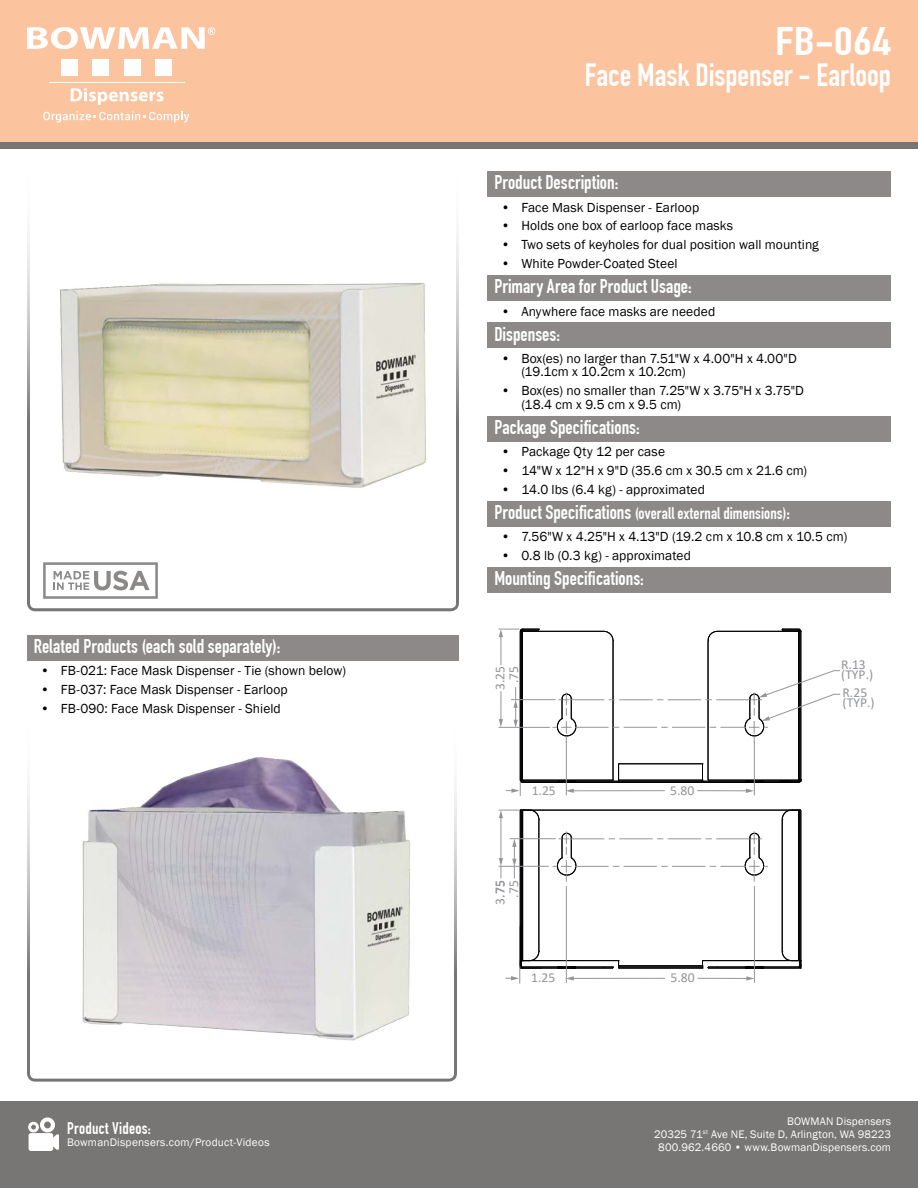
<style>
.page{position:relative;width:918px;height:1188px;background:#fff}
.page>*{position:absolute;margin:0;border:0;box-sizing:border-box;transform-origin:0 0}
.t1{font:700 39px "DIN Condensed";color:#fff;scale:1.28 1}
.t2{font:700 31.5px "DIN Condensed";letter-spacing:-.005em;color:#fff}
.t3{font:700 19.5px "DIN Condensed";color:#fff}
.t4{font:700 16.5px "DIN Condensed";letter-spacing:.005em;color:#fff}
.t5{font:13.65px/10.6px "Calibri";color:#939598}
.t6{font:13.5px/13.5px "Franklin Gothic";letter-spacing:.005em;color:#000}
.t7{font:11.25px/12.8px "Franklin Gothic";letter-spacing:.015em;color:#fff;text-align:right}
.s1{font-size:19.5px}
</style>
<div class="page">
<div style="left:0;top:1101px;width:918px;height:87px;background:#787675"></div>
<div style="left:0;top:0;width:918px;height:148px;background:#787675"></div>
<svg style="left:28px;top:1117px;width:31px;height:34px"></svg>
<img style="left:27px;top:786px;width:430px;height:296px">
<img style="left:27px;top:234px;width:432px;height:377px">
<div style="left:0;top:0;width:918px;height:142px;background:#fcc39f"></div>
<svg style="left:27px;top:27px;width:188px;height:22px"></svg>
<div style="left:61px;top:60px;width:17px;height:16px;background:#fff"></div>
<div style="left:92px;top:60px;width:17px;height:16px;background:#fff"></div>
<div style="left:124px;top:60px;width:17px;height:16px;background:#fff"></div>
<div style="left:155px;top:60px;width:17px;height:16px;background:#fff"></div>
<hr style="left:49px;top:82px;width:135px;height:1px;background:#fff">
<svg style="left:71px;top:88px;width:93px;height:17px"></svg>
<svg style="left:43px;top:111px;width:146px;height:12px"></svg>
<svg style="left:43px;top:562px;width:115px;height:37px"></svg>
<div style="left:488px;top:171px;width:403px;height:26px;background:#8d8989"></div>
<div style="left:488px;top:275px;width:403px;height:26px;background:#8d8989"></div>
<div style="left:488px;top:322px;width:403px;height:26px;background:#8d8989"></div>
<div style="left:488px;top:416px;width:403px;height:26px;background:#8d8989"></div>
<div style="left:488px;top:501px;width:403px;height:26px;background:#8d8989"></div>
<div style="left:488px;top:567px;width:403px;height:26px;background:#8d8989"></div>
<div style="left:27px;top:635px;width:432px;height:26px;background:#8d8989"></div>
<img style="left:43px;top:271px;width:403px;height:233px">
<img style="left:59px;top:757px;width:374px;height:297px">
<hr style="left:703px;top:960px;width:96px;height:1px;background:#010101">
<hr style="left:523px;top:810px;width:276px;height:1px;background:#010101">
<hr style="left:717px;top:968px;width:82px;height:1px;background:#010101">
<hr style="left:717px;top:967px;width:82px;height:1px;background:#010101">
<hr style="left:801px;top:810px;width:1px;height:151px;background:#010101">
<hr style="left:799px;top:810px;width:1px;height:151px;background:#010101">
<hr style="left:798px;top:810px;width:1px;height:151px;background:#010101">
<svg style="left:782px;top:951px;width:20px;height:18px"></svg>
<hr style="left:782px;top:819px;width:1px;height:132px;background:#010101">
<svg style="left:782px;top:810px;width:19px;height:10px"></svg>
<svg style="left:499px;top:629px;width:341px;height:167px"></svg>
<svg style="left:499px;top:810px;width:269px;height:173px"></svg>
<h3 class="t3" style="left:34px;top:635px;width:248px">Related Products (each sold separately):</h3>
<p class="t6" style="left:40px;top:664px;width:307px">• FB-021: Face Mask Dispenser - Tie (shown below)</p>
<p class="t6" style="left:40px;top:683px;width:249px">• FB-037: Face Mask Dispenser - Earloop</p>
<p class="t6" style="left:40px;top:702px;width:242px">• FB-090: Face Mask Dispenser - Shield</p>
<p class="t4" style="left:67px;top:1118px;width:85px">Product Videos:</p>
<p class="t7" style="left:67px;top:1136px;width:204px">BowmanDispensers.com/Product-Videos</p>
<h1 class="t1" style="left:775px;top:18px;width:92px">FB-064</h1>
<h2 class="t2" style="left:585px;top:57px;width:308px">Face Mask Dispenser - Earloop</h2>
<h3 class="t3" style="left:494px;top:171px;width:125px">Product Description:</h3>
<p class="t6" style="left:501px;top:201px;width:200px">• Face Mask Dispenser - Earloop</p>
<p class="t6" style="left:501px;top:219px;width:234px">• Holds one box of earloop face masks</p>
<p class="t6" style="left:501px;top:238px;width:319px">• Two sets of keyholes for dual position wall mounting</p>
<p class="t6" style="left:501px;top:257px;width:178px">• White Powder-Coated Steel</p>
<h3 class="t3" style="left:494px;top:275px;width:199px">Primary Area for Product Usage:</h3>
<p class="t6" style="left:501px;top:305px;width:216px">• Anywhere face masks are needed</p>
<h3 class="t3" style="left:494px;top:322px;width:67px">Dispenses:</h3>
<p class="t6" style="left:521px;top:352px;width:277px;text-indent:-20px">• Box(es) no larger than 7.51"W x 4.00"H x 4.00"D (19.1cm x 10.2cm x 10.2cm)</p>
<p class="t6" style="left:521px;top:384px;width:284px;text-indent:-20px">• Box(es) no smaller than 7.25"W x 3.75"H x 3.75"D (18.4 cm x 9.5 cm x 9.5 cm)</p>
<h3 class="t3" style="left:494px;top:416px;width:147px">Package Specifications:</h3>
<p class="t6" style="left:501px;top:445px;width:165px">• Package Qty 12 per case</p>
<p class="t6" style="left:501px;top:464px;width:308px">• 14"W x 12"H x 9"D (35.6 cm x 30.5 cm x 21.6 cm)</p>
<p class="t6" style="left:501px;top:483px;width:205px">• 14.0 lbs (6.4 kg) - approximated</p>
<p class="t4" style="left:494px;top:503px;width:297px"><span class="s1">Product Specifications</span> (overall external dimensions)<span class="s1">:</span></p>
<p class="t6" style="left:501px;top:530px;width:348px">• 7.56"W x 4.25"H x 4.13"D (19.2 cm x 10.8 cm x 10.5 cm)</p>
<p class="t6" style="left:501px;top:549px;width:191px">• 0.8 lb (0.3 kg) - approximated</p>
<h3 class="t3" style="left:494px;top:567px;width:151px">Mounting Specifications:</h3>
<p class="t5" style="left:494px;top:690px;width:26px;rotate:-90deg">3.25</p>
<p class="t5" style="left:508px;top:683px;width:19px;rotate:-90deg">.75</p>
<p class="t5" style="left:532px;top:784px;width:26px">1.25</p>
<p class="t5" style="left:670px;top:784px;width:26px">5.80</p>
<p class="t5" style="left:494px;top:905px;width:26px;rotate:-90deg">3.75</p>
<p class="t5" style="left:508px;top:898px;width:19px;rotate:-90deg">.75</p>
<p class="t5" style="left:531px;top:972px;width:26px">1.25</p>
<p class="t5" style="left:671px;top:972px;width:26px">5.80</p>
<p class="t5" style="left:841px;top:658px;width:34px">R.13 (TYP.)</p>
<p class="t5" style="left:843px;top:686px;width:34px">R.25 (TYP.)</p>
<p class="t7" style="left:654px;top:1116px;width:238px">BOWMAN Dispensers<br>20325 71<sup>st</sup> Ave NE, Suite D, Arlington, WA 98223<br>800.962.4660 • www.BowmanDispensers.com</p>
</div>
